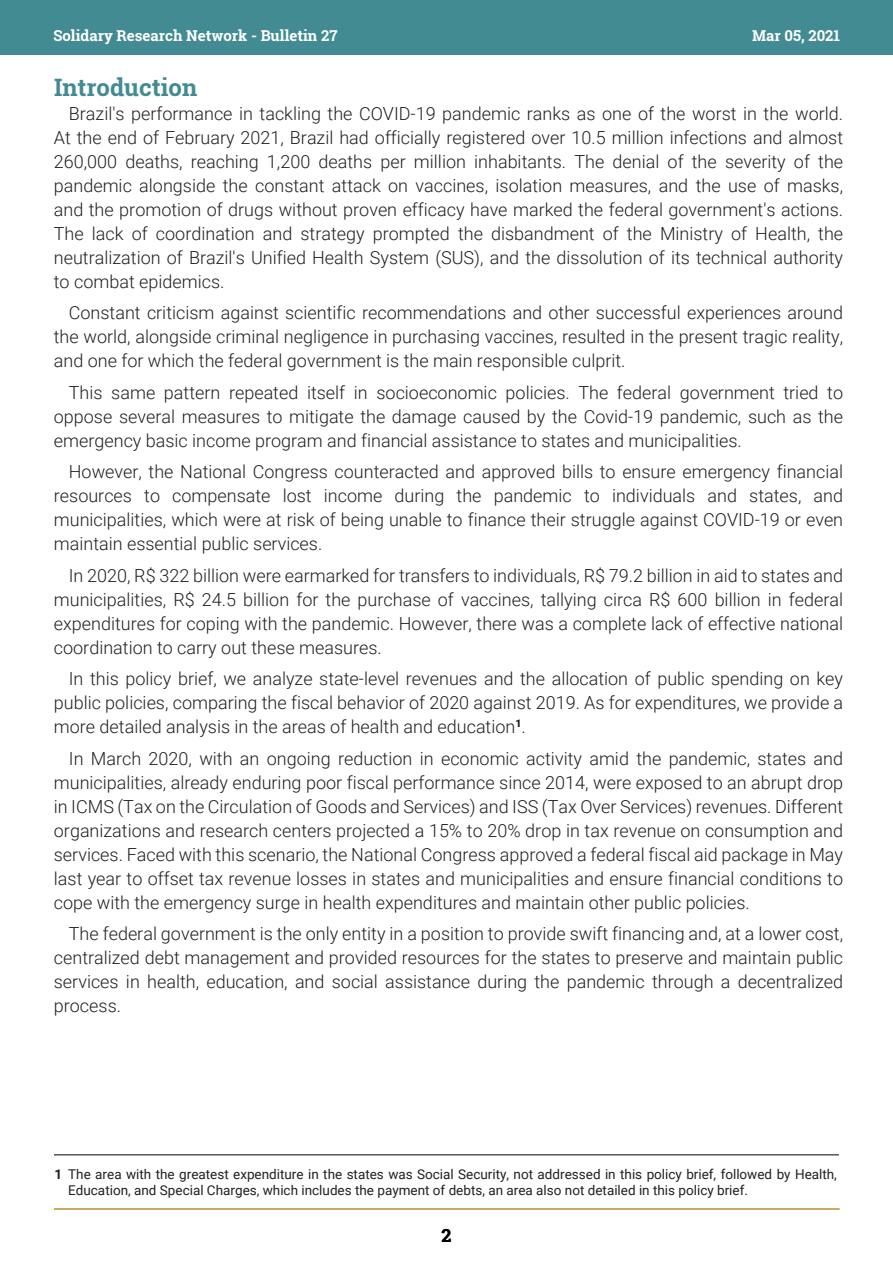
<style>
.page{position:relative;width:893px;height:1263px;background:#fff}
.page>*{position:absolute;margin:0;border:0;box-sizing:border-box;transform-origin:0 0}
.t1{font:700 24px "Roboto Slab";color:#428b92}
.t2{font:300 18px/24px "Roboto";color:#231f20;text-align:justify}
.t3{font:700 18px "Roboto Slab";color:#000}
.t4{font:700 15px "Roboto Slab";color:#fff}
.t5{font:13.5px "Roboto";color:#231f20}
.s1{font-weight:700}
</style>
<div class="page">
<div style="left:0;top:0;width:893px;height:54px;background:#428b92"></div>
<hr style="left:54px;top:1208px;width:785px;height:1px;background:#b89230">
<hr style="left:54px;top:1154px;width:785px;height:1px;background:#000">
<p class="t4" style="left:53px;top:25px;width:286px">Solidary Research Network - Bulletin 27</p>
<p class="t4" style="left:752px;top:25px;width:90px">Mar 05, 2021</p>
<h1 class="t1" style="left:54px;top:70px;width:145px">Introduction</h1>
<p class="t2" style="left:54px;top:101px;width:791px;text-indent:15px">Brazil's performance in tackling the COVID-19 pandemic ranks as one of the worst in the world.<br>At the end of February 2021, Brazil had officially registered over 10.5 million infections and almost 260,000 deaths, reaching 1,200 deaths per million inhabitants. The denial of the severity of the pandemic alongside the constant attack on vaccines, isolation measures, and the use of masks, and the promotion of drugs without proven efficacy have marked the federal government's actions.<br>The lack of coordination and strategy prompted the disbandment of the Ministry of Health, the neutralization of Brazil's Unified Health System (SUS), and the dissolution of its technical authority to combat epidemics.</p>
<p class="t2" style="left:54px;top:300px;width:791px;text-indent:15px">Constant criticism against scientific recommendations and other successful experiences around the world, alongside criminal negligence in purchasing vaccines, resulted in the present tragic reality, and one for which the federal government is the main responsible culprit.</p>
<p class="t2" style="left:54px;top:380px;width:791px;text-indent:15px">This same pattern repeated itself in socioeconomic policies. The federal government tried to oppose several measures to mitigate the damage caused by the Covid-19 pandemic, such as the emergency basic income program and financial assistance to states and municipalities.</p>
<p class="t2" style="left:54px;top:459px;width:791px;text-indent:15px">However, the National Congress counteracted and approved bills to ensure emergency financial resources to compensate lost income during the pandemic to individuals and states, and municipalities, which were at risk of being unable to finance their struggle against COVID-19 or even maintain essential public services.</p>
<p class="t2" style="left:54px;top:562px;width:791px;text-indent:15px">In 2020, R$ 322 billion were earmarked for transfers to individuals, R$ 79.2 billion in aid to states and municipalities, R$ 24.5 billion for the purchase of vaccines, tallying circa R$ 600 billion in federal expenditures for coping with the pandemic. However, there was a complete lack of effective national coordination to carry out these measures.</p>
<p class="t2" style="left:54px;top:666px;width:791px;text-indent:15px">In this policy brief, we analyze state-level revenues and the allocation of public spending on key public policies, comparing the fiscal behavior of 2020 against 2019. As for expenditures, we provide a more detailed analysis in the areas of health and education<sup>1</sup>.</p>
<p class="t2" style="left:54px;top:746px;width:791px;text-indent:15px">In March 2020, with an ongoing reduction in economic activity amid the pandemic, states and municipalities, already enduring poor fiscal performance since 2014, were exposed to an abrupt drop in ICMS (Tax on the Circulation of Goods and Services) and ISS (Tax Over Services) revenues. Different organizations and research centers projected a 15% to 20% drop in tax revenue on consumption and services. Faced with this scenario, the National Congress approved a federal fiscal aid package in May last year to offset tax revenue losses in states and municipalities and ensure financial conditions to cope with the emergency surge in health expenditures and maintain other public policies.</p>
<p class="t2" style="left:54px;top:921px;width:791px;text-indent:15px">The federal government is the only entity in a position to provide swift financing and, at a lower cost, centralized debt management and provided resources for the states to preserve and maintain public services in health, education, and social assistance during the pandemic through a decentralized process.</p>
<p class="t5" style="left:55px;top:1164px;width:784px"><span class="s1">1</span> The area with the greatest expenditure in the states was Social Security, not addressed in this policy brief, followed by Health,</p>
<p class="t5" style="left:68px;top:1181px;width:681px">Education, and Special Charges, which includes the payment of debts, an area also not detailed in this policy brief.</p>
<p class="t3" style="left:441px;top:1222px;width:11px">2</p>
</div>
